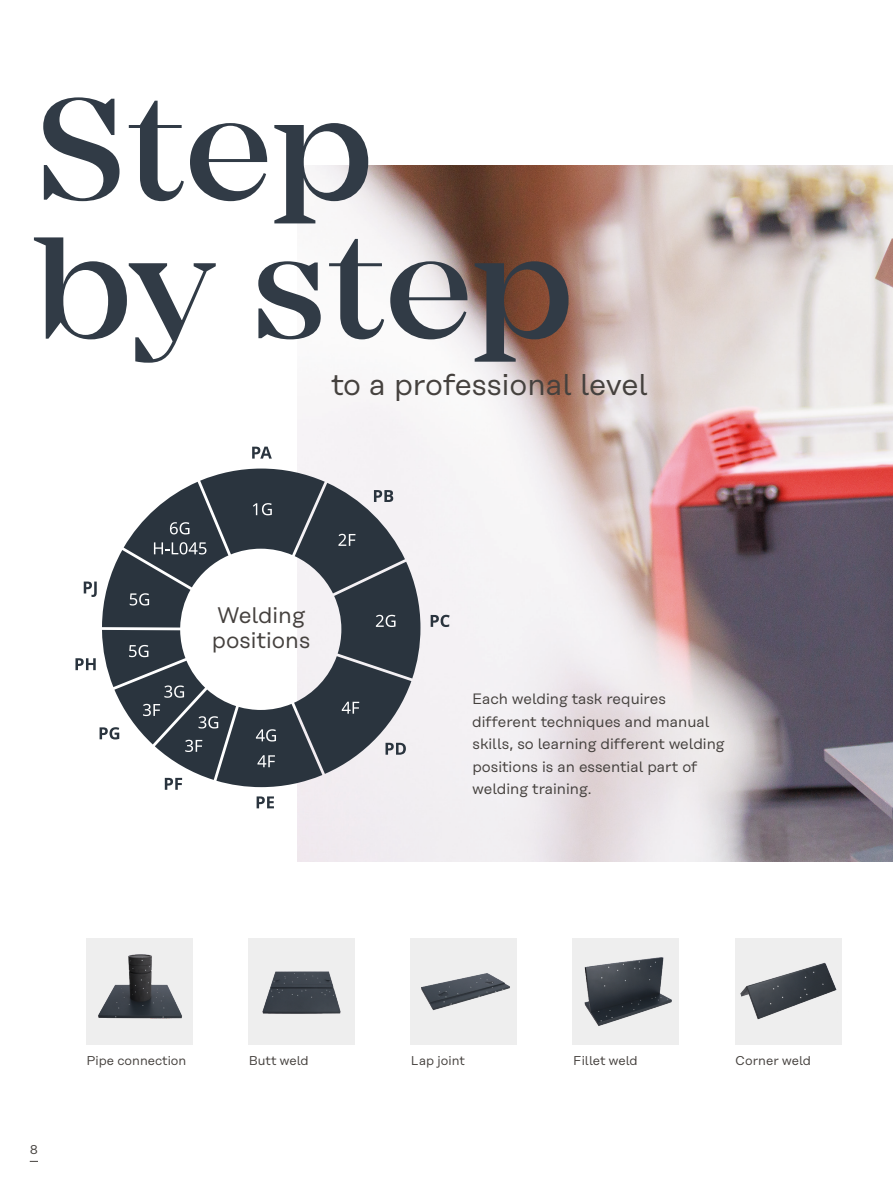
<style>
.page{position:relative;width:893px;height:1191px;background:#fff}
.page>*{position:absolute;margin:0;border:0;box-sizing:border-box;transform-origin:0 0}
.t1{font:500 149.25px/138.1px "Mirador";color:#313b46}
.t2{font:30px "Rational Text";color:#45413e}
.t3{font:22.5px/25.5px "Rational Text";color:#45413e}
.t4{font:15px/22.5px "Rational Text";color:#45413e}
.t5{font:12.75px "Rational Text";color:#45413e}
</style>
<div class="page">
<img style="left:298px;top:165px;width:595px;height:696px">
<div style="left:86px;top:938px;width:106px;height:106px;background:#eee"></div>
<img style="left:98px;top:954px;width:84px;height:65px">
<div style="left:411px;top:938px;width:106px;height:106px;background:#eee"></div>
<img style="left:421px;top:973px;width:89px;height:38px">
<div style="left:248px;top:938px;width:107px;height:106px;background:#eee"></div>
<img style="left:262px;top:971px;width:79px;height:43px">
<div style="left:573px;top:938px;width:106px;height:106px;background:#eee"></div>
<img style="left:584px;top:957px;width:88px;height:69px">
<img style="left:735px;top:938px;width:106px;height:106px">
<svg style="left:252px;top:446px;width:20px;height:12px"></svg>
<svg style="left:431px;top:615px;width:19px;height:12px"></svg>
<svg style="left:257px;top:796px;width:17px;height:12px"></svg>
<svg style="left:75px;top:468px;width:345px;height:321px"></svg>
<h1 class="t1" style="left:34px;top:82px;width:541px">Step by step</h1>
<h2 class="t2" style="left:331px;top:367px;width:319px">to a professional level</h2>
<h3 class="t3" style="left:212px;top:602px;width:100px">Welding positions</h3>
<p class="t4" style="left:472px;top:688px;width:254px">Each welding task requires different techniques and manual skills, so learning different welding positions is an essential part of welding training.</p>
<p class="t5" style="left:30px;top:1142px;width:10px">8</p>
<p class="t5" style="left:86px;top:1053px;width:101px">Pipe connection</p>
<p class="t5" style="left:249px;top:1053px;width:62px">Butt weld</p>
<p class="t5" style="left:411px;top:1053px;width:55px">Lap joint</p>
<p class="t5" style="left:573px;top:1053px;width:66px">Fillet weld</p>
<p class="t5" style="left:735px;top:1053px;width:77px">Corner weld</p>
</div>
